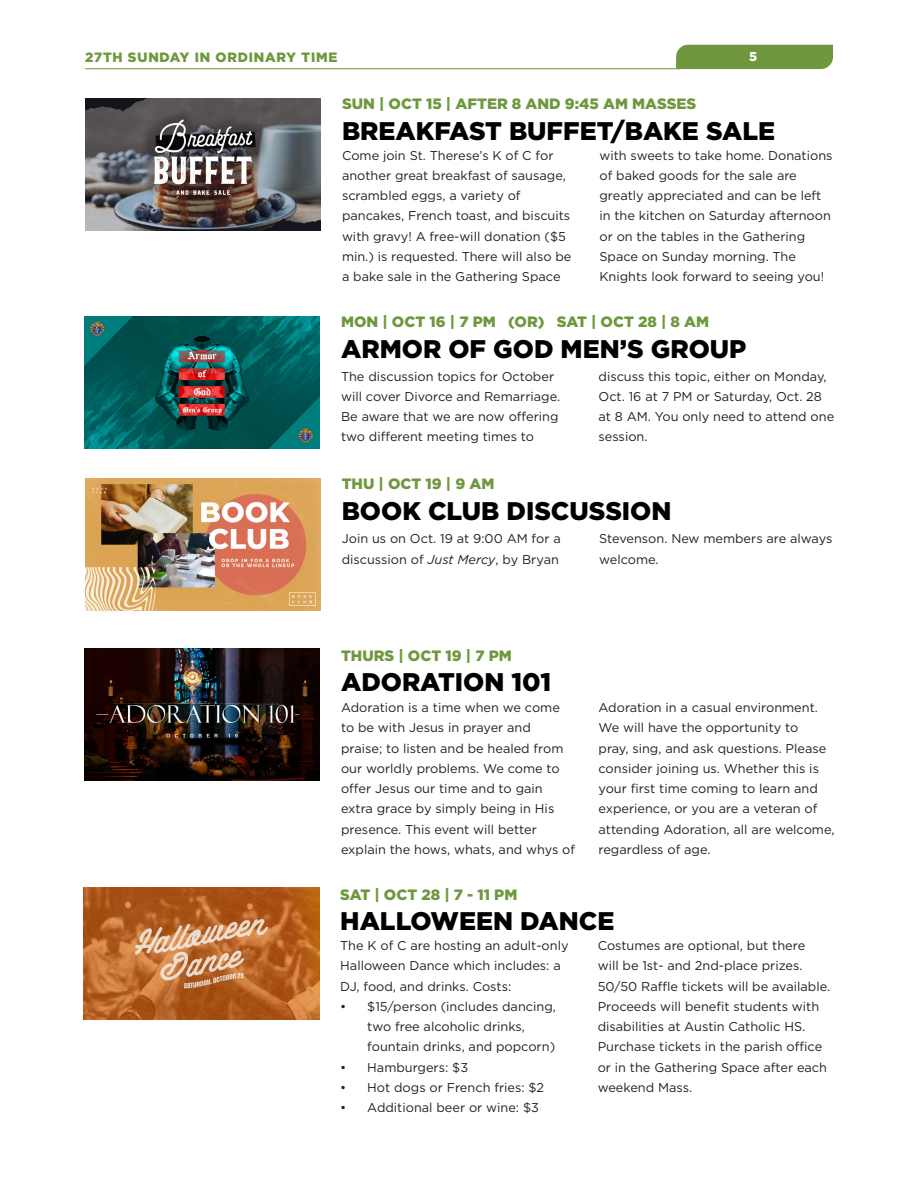
<style>
.page{position:relative;width:918px;height:1188px;background:#fff}
.page>*{position:absolute;margin:0;border:0;box-sizing:border-box;transform-origin:0 0}
.Event_Title{font:900 25.5px "Gotham";color:#000}
.Event_Date{font:900 15px "Gotham";color:#6f983e}
.t1{font:900 13.5px "Gotham";color:#6f983e}
.t2{font:12.75px/20.2px "Gotham";color:#231f20}
.t3{font:900 12.75px "Gotham";color:#fff}
.s1{font-style:italic}
</style>
<div class="page">
<hr style="left:85px;top:68px;width:596px;height:1px;background:#6f983e">
<div style="left:676px;top:45px;width:157px;height:24px;background:#6f983e"></div>
<img style="left:85px;top:478px;width:235px;height:133px">
<img style="left:85px;top:98px;width:236px;height:133px">
<img style="left:85px;top:316px;width:235px;height:133px">
<img style="left:85px;top:649px;width:235px;height:132px">
<img style="left:84px;top:888px;width:235px;height:132px">
<p class="t1" style="left:85px;top:48px;width:254px">27TH SUNDAY IN ORDINARY TIME</p>
<p class="t3" style="left:749px;top:48px;width:10px">5</p>
<p class="Event_Date" style="left:342px;top:94px;width:356px">SUN | OCT 15 | AFTER 8 AND 9:45 AM MASSES</p>
<p class="Event_Title" style="left:342px;top:114px;width:435px">BREAKFAST BUFFET/BAKE SALE</p>
<p class="t2" style="left:342px;top:145px;width:231px">Come join St. Therese’s K of C for another great breakfast of sausage, scrambled eggs, a variety of pancakes, French toast, and biscuits with gravy! A free-will donation ($5 min.) is requested. There will also be a bake sale in the Gathering Space</p>
<p class="t2" style="left:599px;top:145px;width:235px">with sweets to take home. Donations of baked goods for the sale are greatly appreciated and can be left in the kitchen on Saturday afternoon or on the tables in the Gathering Space on Sunday morning. The Knights look forward to seeing you!</p>
<p class="Event_Date" style="left:341px;top:312px;width:369px">MON | OCT 16 | 7 PM (OR) SAT | OCT 28 | 8 AM</p>
<p class="Event_Title" style="left:341px;top:331px;width:407px">ARMOR OF GOD MEN’S GROUP</p>
<p class="t2" style="left:341px;top:366px;width:221px">The discussion topics for October will cover Divorce and Remarriage.</p>
<p class="t2" style="left:341px;top:406px;width:219px">Be aware that we are now offering two different meeting times to</p>
<p class="t2" style="left:599px;top:366px;width:237px">discuss this topic, either on Monday,<br>Oct. 16 at 7 PM or Saturday, Oct. 28 at 8 AM. You only need to attend one session.</p>
<p class="Event_Date" style="left:342px;top:474px;width:154px">THU | OCT 19 | 9 AM</p>
<p class="Event_Title" style="left:342px;top:493px;width:331px">BOOK CLUB DISCUSSION</p>
<p class="t2" style="left:342px;top:529px;width:221px">Join us on Oct. 19 at 9:00 AM for a discussion of <span class="s1">Just Mercy</span>, by Bryan</p>
<p class="t2" style="left:599px;top:529px;width:235px">Stevenson. New members are always welcome.</p>
<p class="Event_Date" style="left:341px;top:645px;width:172px">THURS | OCT 19 | 7 PM</p>
<p class="Event_Title" style="left:341px;top:665px;width:212px">ADORATION 101</p>
<p class="t2" style="left:341px;top:697px;width:236px">Adoration is a time when we come to be with Jesus in prayer and praise; to listen and be healed from our worldly problems. We come to offer Jesus our time and to gain extra grace by simply being in His presence. This event will better explain the hows, whats, and whys of</p>
<p class="t2" style="left:599px;top:697px;width:238px">Adoration in a casual environment.<br>We will have the opportunity to<br>pray, sing, and ask questions. Please consider joining us. Whether this is your first time coming to learn and experience, or you are a veteran of attending Adoration, all are welcome, regardless of age.</p>
<p class="Event_Date" style="left:340px;top:884px;width:179px">SAT | OCT 28 | 7 - 11 PM</p>
<p class="Event_Title" style="left:340px;top:904px;width:276px">HALLOWEEN DANCE</p>
<p class="t2" style="left:340px;top:935px;width:230px">The K of C are hosting an adult-only<br>Halloween Dance which includes: a<br>DJ, food, and drinks. Costs:</p>
<p class="t2" style="left:367px;top:996px;width:190px;text-indent:-27px">• $15/person (includes dancing, two free alcoholic drinks, fountain drinks, and popcorn)</p>
<p class="t2" style="left:340px;top:1057px;width:129px">• Hamburgers: $3</p>
<p class="t2" style="left:340px;top:1077px;width:205px">• Hot dogs or French fries: $2</p>
<p class="t2" style="left:340px;top:1097px;width:200px">• Additional beer or wine: $3</p>
<p class="t2" style="left:598px;top:935px;width:234px">Costumes are optional, but there<br>will be 1st- and 2nd-place prizes.<br>50/50 Raffle tickets will be available.<br>Proceeds will benefit students with disabilities at Austin Catholic HS.<br>Purchase tickets in the parish office or in the Gathering Space after each weekend Mass.</p>
</div>
